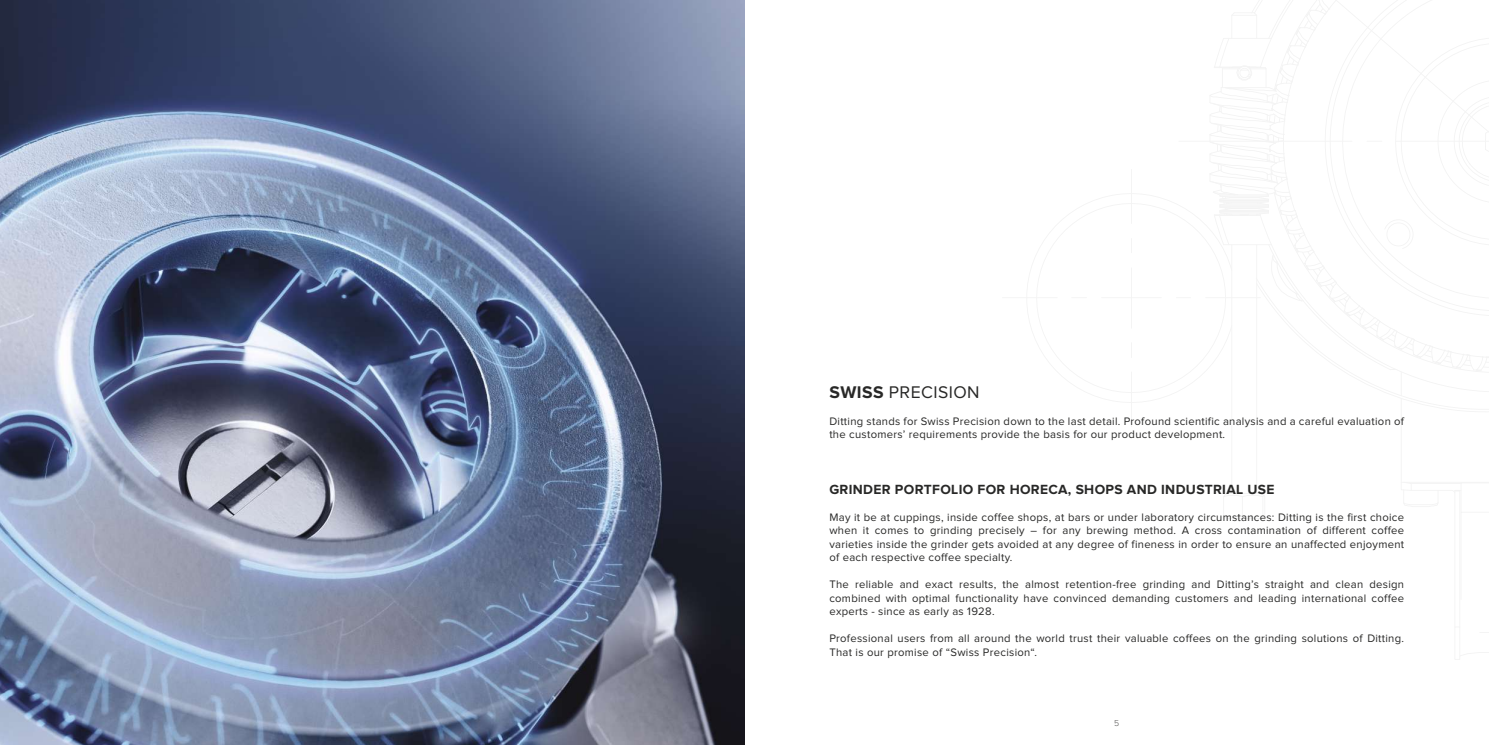
<style>
.page{position:relative;width:1489px;height:745px;background:#fff}
.page>*{position:absolute;margin:0;border:0;box-sizing:border-box;transform-origin:0 0}
.t1{font:17.5px "Proxima Nova";letter-spacing:.025em;color:#282827}
.t2{font:700 13.75px "Proxima Nova";letter-spacing:.025em;color:#282827}
.t3{font:11.25px/13.5px "Proxima Nova";letter-spacing:.025em;color:#282827}
.t4{font:300 8.75px "Proxima Nova";color:#51504f}
.s1{font-weight:700}
</style>
<div class="page">
<svg style="left:1027px;top:186px;width:181px;height:222px"></svg>
<hr style="left:1454px;top:490px;width:1px;height:136px;background:#000">
<svg style="left:1464px;top:652px;width:24px;height:3px"></svg>
<hr style="left:1459px;top:490px;width:1px;height:136px;background:#000">
<svg style="left:1210px;top:0;width:279px;height:600px"></svg>
<hr style="left:1178px;top:141px;width:173px;height:1px;background:#000">
<hr style="left:1101px;top:297px;width:30px;height:1px;background:#000">
<svg style="left:1071px;top:297px;width:15px;height:1px"></svg>
<hr style="left:1002px;top:297px;width:55px;height:1px;background:#000">
<hr style="left:1131px;top:297px;width:30px;height:1px;background:#000">
<svg style="left:1176px;top:297px;width:14px;height:1px"></svg>
<hr style="left:1205px;top:297px;width:55px;height:1px;background:#000">
<hr style="left:1130px;top:267px;width:1px;height:30px;background:#000">
<svg style="left:1130px;top:238px;width:1px;height:15px"></svg>
<hr style="left:1130px;top:169px;width:1px;height:54px;background:#000">
<hr style="left:1130px;top:297px;width:1px;height:31px;background:#000">
<svg style="left:1130px;top:342px;width:1px;height:15px"></svg>
<hr style="left:1130px;top:371px;width:1px;height:55px;background:#000">
<img style="left:0;top:0;width:744px;height:744px">
<h1 class="t1" style="left:829px;top:383px;width:152px"><span class="s1">SWISS</span> PRECISION</h1>
<p class="t3" style="left:829px;top:414px;width:576px">Ditting stands for Swiss Precision down to the last detail. Profound scientific analysis and a careful evaluation of the customers’ requirements provide the basis for our product development.</p>
<p class="t2" style="left:829px;top:482px;width:446px">GRINDER PORTFOLIO FOR HORECA, SHOPS AND INDUSTRIAL USE</p>
<p class="t3" style="left:829px;top:510px;width:576px;text-align:justify">May it be at cuppings, inside coffee shops, at bars or under laboratory circumstances: Ditting is the first choice when it comes to grinding precisely – for any brewing method. A cross contamination of different coffee varieties inside the grinder gets avoided at any degree of fineness in order to ensure an unaffected enjoyment of each respective coffee specialty.</p>
<p class="t3" style="left:829px;top:578px;width:576px;text-align:justify">The reliable and exact results, the almost retention-free grinding and Ditting’s straight and clean design combined with optimal functionality have convinced demanding customers and leading international coffee experts - since as early as 1928.</p>
<p class="t3" style="left:829px;top:632px;width:576px">Professional users from all around the world trust their valuable coffees on the grinding solutions of Ditting.<br>That is our promise of “Swiss Precision“.</p>
<p class="t4" style="left:1114px;top:718px;width:7px">5</p>
</div>
